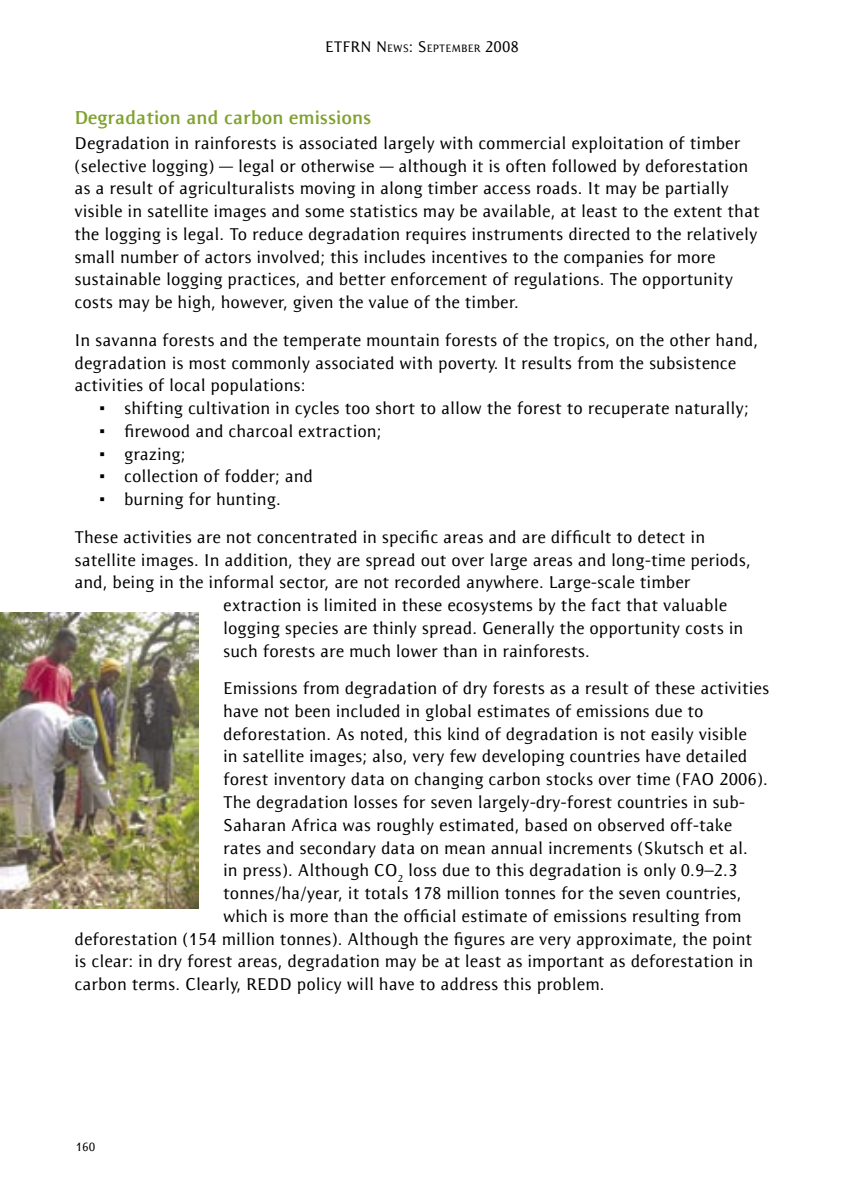
<style>
.page{position:relative;width:844px;height:1191px;background:#fff}
.page>*{position:absolute;margin:0;border:0;box-sizing:border-box;transform-origin:0 0}
.t1{font:700 19.25px "Resavska Sans ITC";color:#81a22e}
.bullet{font:500 17.5px/22.8px "Resavska Sans ITC";color:#000}
.t2{font:500 15.75px "Resavska Sans ITC";color:#000}
.folio{font:500 12.25px "Resavska Sans ITC";color:#000}
.s1{font-size:11.03px}
</style>
<div class="page">
<img style="left:0;top:612px;width:198px;height:296px">
<p class="t2" style="left:325px;top:37px;width:195px">ETFRN N<span class="s1">EWS</span>: S<span class="s1">EPTEMBER</span> 2008</p>
<p class="t1" style="left:74px;top:105px;width:298px">Degradation and carbon emissions</p>
<p class="bullet" style="left:74px;top:131px;width:686px">Degradation in rainforests is associated largely with commercial exploitation of timber (selective logging) — legal or otherwise — although it is often followed by deforestation as a result of agriculturalists moving in along timber access roads. It may be partially visible in satellite images and some statistics may be available, at least to the extent that the logging is legal. To reduce degradation requires instruments directed to the relatively small number of actors involved; this includes incentives to the companies for more sustainable logging practices, and better enforcement of regulations. The opportunity costs may be high, however, given the value of the timber.</p>
<p class="bullet" style="left:74px;top:328px;width:685px">In savanna forests and the temperate mountain forests of the tropics, on the other hand, degradation is most commonly associated with poverty. It results from the subsistence activities of local populations:</p>
<p class="bullet" style="left:99px;top:397px;width:651px">• shifting cultivation in cycles too short to allow the forest to recuperate naturally;</p>
<p class="bullet" style="left:99px;top:419px;width:284px">• firewood and charcoal extraction;</p>
<p class="bullet" style="left:99px;top:442px;width:88px">• grazing;</p>
<p class="bullet" style="left:99px;top:465px;width:215px">• collection of fodder; and</p>
<p class="bullet" style="left:99px;top:488px;width:183px">• burning for hunting.</p>
<p class="bullet" style="left:74px;top:525px;width:632px">These activities are not concentrated in specific areas and are difficult to detect in</p>
<p class="bullet" style="left:74px;top:548px;width:677px">satellite images. In addition, they are spread out over large areas and long-time periods,</p>
<p class="bullet" style="left:74px;top:571px;width:617px">and, being in the informal sector, are not recorded anywhere. Large-scale timber</p>
<p class="bullet" style="left:223px;top:593px;width:505px">extraction is limited in these ecosystems by the fact that valuable</p>
<p class="bullet" style="left:223px;top:616px;width:521px">logging species are thinly spread. Generally the opportunity costs in</p>
<p class="bullet" style="left:223px;top:639px;width:368px">such forests are much lower than in rainforests.</p>
<p class="bullet" style="left:223px;top:677px;width:547px">Emissions from degradation of dry forests as a result of these activities</p>
<p class="bullet" style="left:223px;top:699px;width:482px">have not been included in global estimates of emissions due to</p>
<p class="bullet" style="left:223px;top:722px;width:525px">deforestation. As noted, this kind of degradation is not easily visible</p>
<p class="bullet" style="left:223px;top:745px;width:525px">in satellite images; also, very few developing countries have detailed</p>
<p class="bullet" style="left:223px;top:768px;width:546px">forest inventory data on changing carbon stocks over time (FAO 2006).</p>
<p class="bullet" style="left:223px;top:790px;width:523px">The degradation losses for seven largely-dry-forest countries in sub-</p>
<p class="bullet" style="left:223px;top:813px;width:510px">Saharan Africa was roughly estimated, based on observed off-take</p>
<p class="bullet" style="left:223px;top:836px;width:526px">rates and secondary data on mean annual increments (Skutsch et al.</p>
<p class="bullet" style="left:223px;top:859px;width:515px">in press). Although CO<sub>2</sub> loss due to this degradation is only 0.9–2.3</p>
<p class="bullet" style="left:223px;top:881px;width:520px">tonnes/ha/year, it totals 178 million tonnes for the seven countries,</p>
<p class="bullet" style="left:223px;top:904px;width:520px">which is more than the official estimate of emissions resulting from</p>
<p class="bullet" style="left:74px;top:927px;width:679px">deforestation (154 million tonnes). Although the figures are very approximate, the point</p>
<p class="bullet" style="left:74px;top:950px;width:680px">is clear: in dry forest areas, degradation may be at least as important as deforestation in</p>
<p class="bullet" style="left:74px;top:972px;width:531px">carbon terms. Clearly, REDD policy will have to address this problem.</p>
<p class="folio" style="left:76px;top:1139px;width:21px">160</p>
</div>
